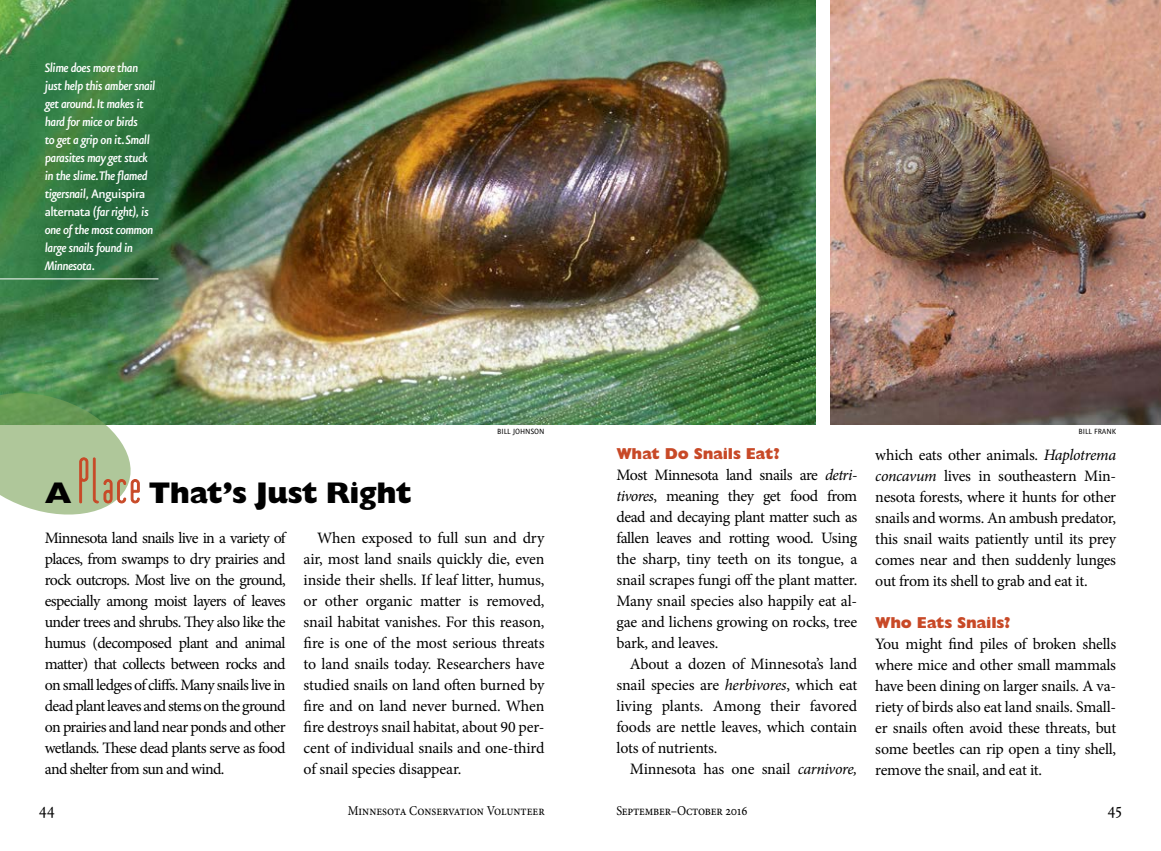
<style>
.page{position:relative;width:1161px;height:851px;background:#fff}
.page>*{position:absolute;margin:0;border:0;box-sizing:border-box;transform-origin:0 0}
.Body_Text{font:800 30px "Gill Sans Std";letter-spacing:-.02em;color:#000}
.t1{font:18px "Minion Pro";color:#000;scale:.9 1}
.t2{font:15.9px/21px "Minion Pro";letter-spacing:-.02em;color:#000;text-align:justify}
.t3{font:800 15.9px "Gill Sans Std";letter-spacing:-.015em;color:#c84927}
.Plain_Text{font:italic 500 14.85px/18px "Eureka Sans";letter-spacing:-.04em;color:#fff}
.t4{font:13.5px "Minion Pro";letter-spacing:-.005em;color:#000;scale:.9 1}
.t5{font:9px "Eureka Sans";letter-spacing:-.01em;color:#000}
.s1{font-style:normal}
.s2{font-family:"Matchbook";font-weight:400;font-size:60px;color:#c84927}
.s3{font-style:italic}
</style>
<div class="page">
<img style="left:0;top:0;width:816px;height:424px">
<svg style="left:0;top:384px;width:140px;height:131px;background:#9cb98b"></svg>
<hr style="left:0;top:278px;width:158px;height:1px;background:#fff">
<img style="left:831px;top:0;width:330px;height:424px">
<p class="Plain_Text" style="left:45px;top:59px;width:112px">Slime does more than just help this amber snail get around. It makes it hard for mice or birds<br>to get a grip on it.Small parasites may get stuck in the slime.The flamed tigersnail, <span class="s1">Anguispira alternata</span> (far right), is one of the most common large snails found in<br>Minnesota.</p>
<p class="t5" style="left:497px;top:427px;width:49px">BILL JOHNSON</p>
<p class="t5" style="left:1079px;top:427px;width:39px">BILL FRANK</p>
<p class="Body_Text" style="left:45px;top:475px;width:369px">A <span class="s2">Place</span> That’s Just Right</p>
<p class="t2" style="left:45px;top:527px;width:242px">Minnesota land snails live in a variety of places, from swamps to dry prairies and rock outcrops. Most live on the ground, especially among moist layers of leaves under trees and shrubs. They also like the humus (decomposed plant and animal matter) that collects between rocks and on small ledges of cliffs. Many snails live in dead plant leaves and stems on the ground on prairies and land near ponds and other wetlands. These dead plants serve as food and shelter from sun and wind.</p>
<p class="t2" style="left:304px;top:527px;width:242px;text-indent:13px">When exposed to full sun and dry air, most land snails quickly die, even inside their shells. If leaf litter, humus, or other organic matter is removed, snail habitat vanishes. For this reason, fire is one of the most serious threats to land snails today. Researchers have studied snails on land often burned by fire and on land never burned. When fire destroys snail habitat, about 90 per&shy;cent of individual snails and one-third of snail species disappear.</p>
<p class="t3" style="left:616px;top:444px;width:165px">What Do Snails Eat?</p>
<p class="t2" style="left:616px;top:464px;width:242px">Most Minnesota land snails are <span class="s3">detri&shy;tivores</span>, meaning they get food from dead and decaying plant matter such as fallen leaves and rotting wood. Using the sharp, tiny teeth on its tongue, a snail scrapes fungi off the plant matter.<br>Many snail species also happily eat al&shy;gae and lichens growing on rocks, tree bark, and leaves.</p>
<p class="t2" style="left:616px;top:653px;width:242px;text-indent:13px">About a dozen of Minnesota’s land snail species are <span class="s3">herbivores</span>, which eat living plants. Among their favored foods are nettle leaves, which contain lots of nutrients.</p>
<p class="t2" style="left:630px;top:758px;width:229px">Minnesota has one snail <span class="s3">carnivore,</span></p>
<p class="t2" style="left:875px;top:444px;width:242px">which eats other animals. <span class="s3">Haplotrema concavum</span> lives in southeastern Min&shy;nesota forests, where it hunts for other snails and worms. An ambush predator, this snail waits patiently until its prey comes near and then suddenly lunges out from its shell to grab and eat it.</p>
<p class="t3" style="left:875px;top:613px;width:137px">Who Eats Snails?</p>
<p class="t2" style="left:875px;top:633px;width:242px">You might find piles of broken shells where mice and other small mammals have been dining on larger snails. A va&shy;riety of birds also eat land snails. Small&shy;er snails often avoid these threats, but some beetles can rip open a tiny shell, remove the snail, and eat it.</p>
<p class="t1" style="left:39px;top:796px;width:19px">44</p>
<p class="t4" style="left:348px;top:801px;width:220px">Minnesota Conservation Volunteer</p>
<p class="t4" style="left:616px;top:801px;width:147px">September–October 2016</p>
<p class="t1" style="left:1108px;top:796px;width:18px">45</p>
</div>
